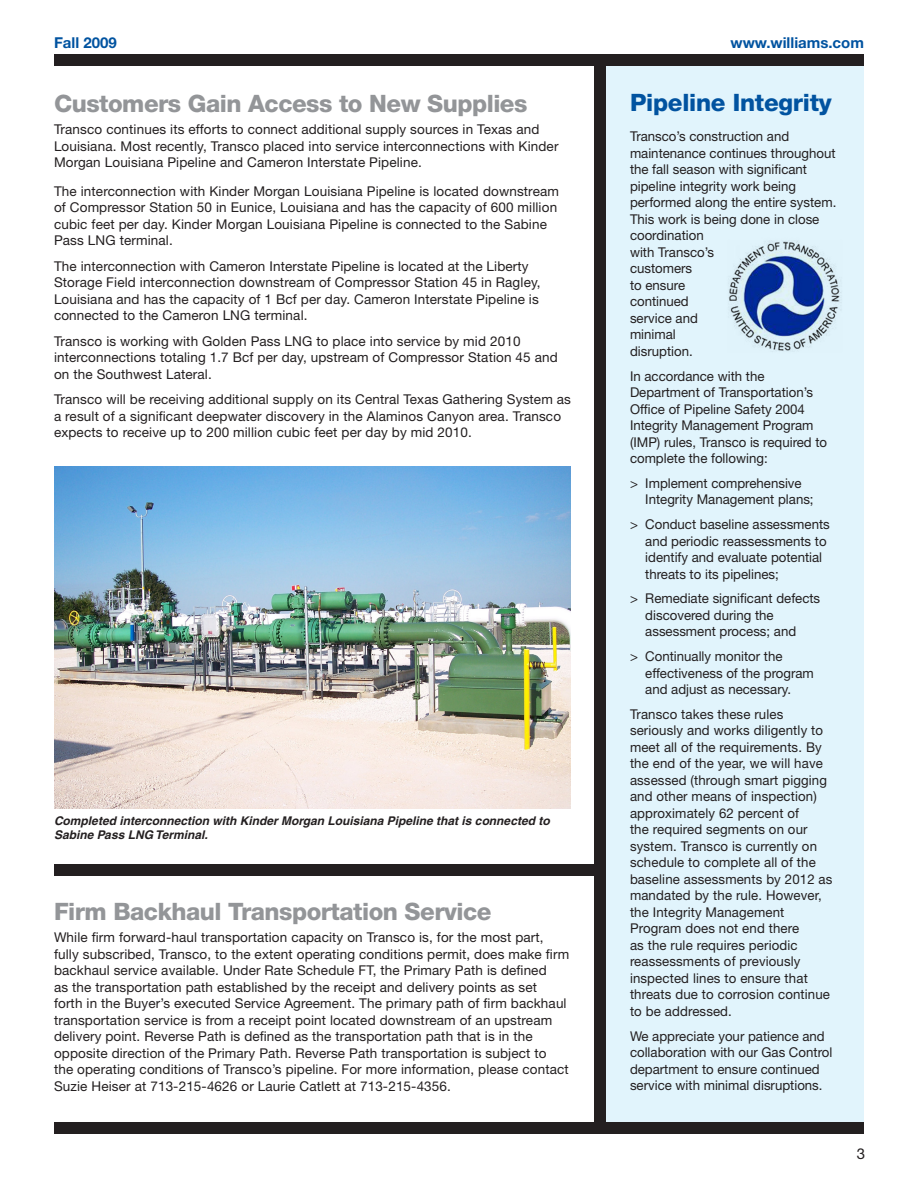
<style>
.page{position:relative;width:918px;height:1188px;background:#fff}
.page>*{position:absolute;margin:0;border:0;box-sizing:border-box;transform-origin:0 0}
.t1{font:800 24px "Helvetica Neue";letter-spacing:-.02em;color:#939598}
.t2{font:800 24px "Helvetica Neue";letter-spacing:-.01em;color:#0153a0}
.t3{font:700 15px "Helvetica Neue";color:#0153a0}
.t4{font:15px "Helvetica Neue";color:#231f20}
.t5{font:13.5px/16.5px "Helvetica Neue";letter-spacing:.01em;color:#231f20}
.t6{font:italic 700 12px/14.4px "Helvetica";color:#231f20}
</style>
<div class="page">
<div style="left:54px;top:54px;width:810px;height:12px;background:#231f20"></div>
<div style="left:54px;top:1122px;width:810px;height:12px;background:#231f20"></div>
<div style="left:606px;top:66px;width:258px;height:1056px;background:#e1f4fc"></div>
<div style="left:594px;top:58px;width:12px;height:1067px;background:#231f20"></div>
<img style="left:54px;top:467px;width:517px;height:342px">
<img style="left:728px;top:240px;width:113px;height:111px">
<div style="left:54px;top:864px;width:545px;height:12px;background:#231f20"></div>
<p class="t3" style="left:54px;top:33px;width:64px">Fall 2009</p>
<p class="t3" style="left:731px;top:33px;width:135px">www.williams.com</p>
<p class="t1" style="left:54px;top:89px;width:475px">Customers Gain Access to New Supplies</p>
<p class="t5" style="left:54px;top:121px;width:506px">Transco continues its efforts to connect additional supply sources in Texas and<br>Louisiana. Most recently, Transco placed into service interconnections with Kinder<br>Morgan Louisiana Pipeline and Cameron Interstate Pipeline.</p>
<p class="t5" style="left:54px;top:183px;width:506px">The interconnection with Kinder Morgan Louisiana Pipeline is located downstream of Compressor Station 50 in Eunice, Louisiana and has the capacity of 600 million cubic feet per day. Kinder Morgan Louisiana Pipeline is connected to the Sabine Pass LNG terminal.</p>
<p class="t5" style="left:54px;top:258px;width:488px">The interconnection with Cameron Interstate Pipeline is located at the Liberty Storage Field interconnection downstream of Compressor Station 45 in Ragley, Louisiana and has the capacity of 1 Bcf per day. Cameron Interstate Pipeline is connected to the Cameron LNG terminal.</p>
<p class="t5" style="left:54px;top:333px;width:505px">Transco is working with Golden Pass LNG to place into service by mid 2010 interconnections totaling 1.7 Bcf per day, upstream of Compressor Station 45 and on the Southwest Lateral.</p>
<p class="t5" style="left:54px;top:391px;width:519px">Transco will be receiving additional supply on its Central Texas Gathering System as a result of a significant deepwater discovery in the Alaminos Canyon area. Transco expects to receive up to 200 million cubic feet per day by mid 2010.</p>
<p class="t6" style="left:54px;top:813px;width:497px">Completed interconnection with Kinder Morgan Louisiana Pipeline that is connected to<br>Sabine Pass LNG Terminal.</p>
<p class="t1" style="left:54px;top:897px;width:439px">Firm Backhaul Transportation Service</p>
<p class="t5" style="left:54px;top:929px;width:517px">While firm forward-haul transportation capacity on Transco is, for the most part, fully subscribed, Transco, to the extent operating conditions permit, does make firm backhaul service available. Under Rate Schedule FT, the Primary Path is defined<br>as the transportation path established by the receipt and delivery points as set<br>forth in the Buyer’s executed Service Agreement. The primary path of firm backhaul transportation service is from a receipt point located downstream of an upstream delivery point. Reverse Path is defined as the transportation path that is in the opposite direction of the Primary Path. Reverse Path transportation is subject to the operating conditions of Transco’s pipeline. For more information, please contact Suzie Heiser at 713-215-4626 or Laurie Catlett at 713-215-4356.</p>
<p class="t2" style="left:630px;top:89px;width:203px">Pipeline Integrity</p>
<p class="t5" style="left:630px;top:128px;width:208px">Transco’s construction and maintenance continues throughout the fall season with significant pipeline integrity work being performed along the entire system.<br>This work is being done in close coordination<br>with Transco’s<br>customers<br>to ensure<br>continued<br>service and<br>minimal<br>disruption.</p>
<p class="t5" style="left:630px;top:367px;width:199px">In accordance with the<br>Department of Transportation’s<br>Office of Pipeline Safety 2004<br>Integrity Management Program (IMP) rules, Transco is required to complete the following:</p>
<p class="t5" style="left:645px;top:475px;width:170px;text-indent:-15px">&gt; Implement comprehensive<br>Integrity Management plans;</p>
<p class="t5" style="left:645px;top:516px;width:186px;text-indent:-15px">&gt; Conduct baseline assessments and periodic reassessments to identify and evaluate potential threats to its pipelines;</p>
<p class="t5" style="left:645px;top:590px;width:176px;text-indent:-15px">&gt; Remediate significant defects discovered during the assessment process; and</p>
<p class="t5" style="left:645px;top:648px;width:170px;text-indent:-15px">&gt; Continually monitor the effectiveness of the program and adjust as necessary.</p>
<p class="t5" style="left:630px;top:706px;width:204px">Transco takes these rules seriously and works diligently to meet all of the requirements. By the end of the year, we will have assessed (through smart pigging and other means of inspection) approximately 62 percent of<br>the required segments on our system. Transco is currently on schedule to complete all of the baseline assessments by 2012 as mandated by the rule. However, the Integrity Management<br>Program does not end there<br>as the rule requires periodic reassessments of previously inspected lines to ensure that threats due to corrosion continue to be addressed.</p>
<p class="t5" style="left:630px;top:1027px;width:204px">We appreciate your patience and collaboration with our Gas Control department to ensure continued service with minimal disruptions.</p>
<p class="t4" style="left:857px;top:1145px;width:10px">3</p>
</div>
